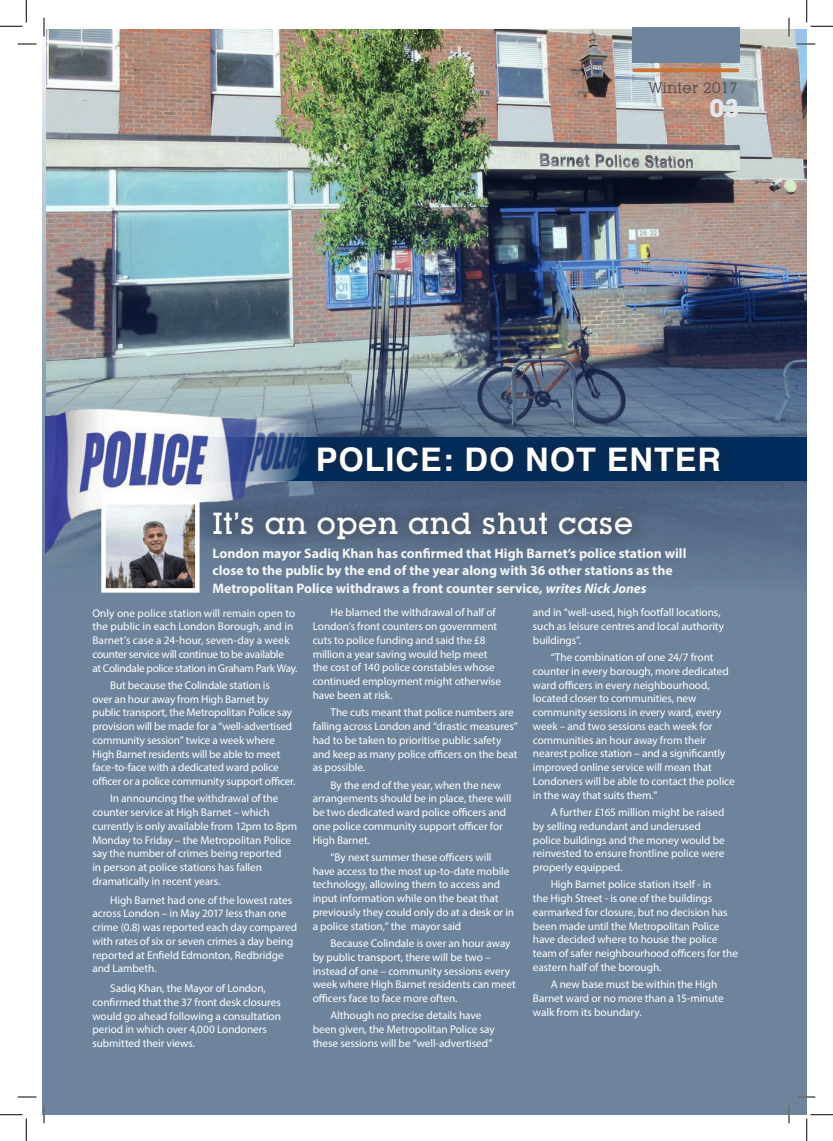
<style>
.page{position:relative;width:833px;height:1141px;background:#fff}
.page>*{position:absolute;margin:0;border:0;box-sizing:border-box;transform-origin:0 0}
.t1{font:700 32.5px "Helvetica";letter-spacing:.03em;color:#fff}
.t2{font:500 30px "Lubalin Graph IT Cby BT";letter-spacing:.02em;color:#fff}
.t3{font:700 25px "Lubalin Graph IT Cby BT";color:#e6e7e9}
.t4{font:15px "Lubalin Graph IT Cby BT";letter-spacing:.02em;color:#4b4c4d}
.t5{font:700 13.75px/17.5px "Myriad Pro";color:#f4f5f6}
.t6{font:11.25px/13.8px "Myriad Pro";letter-spacing:-.005em;color:#fff}
.s1{font-style:italic}
</style>
<div class="page">
<div style="left:42px;top:26px;width:764px;height:1088px;background:#6e849c"></div>
<img style="left:46px;top:30px;width:760px;height:561px">
<div style="left:46px;top:437px;width:760px;height:44px;background:#002d5f"></div>
<svg style="left:633px;top:68px;width:104px;height:4px"></svg>
<img style="left:46px;top:406px;width:262px;height:164px">
<div style="left:632px;top:27px;width:106px;height:36px;background:#6e849c"></div>
<div style="left:196px;top:493px;width:454px;height:64px;background:#231f20;opacity:.86"></div>
<div style="left:298px;top:428px;width:440px;height:63px;background:#231f20;opacity:.86"></div>
<img style="left:106px;top:505px;width:88px;height:82px">
<div style="left:101px;top:500px;width:98px;height:92px;border:4px solid #fff"></div>
<svg style="left:18px;top:43px;width:18px;height:2px"></svg>
<svg style="left:796px;top:43px;width:18px;height:2px"></svg>
<svg style="left:18px;top:1096px;width:18px;height:1px"></svg>
<svg style="left:796px;top:1096px;width:18px;height:1px"></svg>
<svg style="left:43px;top:18px;width:2px;height:18px"></svg>
<svg style="left:43px;top:1104px;width:2px;height:19px"></svg>
<svg style="left:787px;top:18px;width:2px;height:18px"></svg>
<svg style="left:787px;top:1104px;width:2px;height:19px"></svg>
<svg style="left:0;top:0;width:27px;height:27px"></svg>
<svg style="left:0;top:1114px;width:27px;height:26px"></svg>
<svg style="left:806px;top:0;width:26px;height:27px"></svg>
<svg style="left:806px;top:1114px;width:26px;height:26px"></svg>
<h3 class="t4" style="left:648px;top:78px;width:91px">Winter 2017</h3>
<h3 class="t3" style="left:709px;top:93px;width:31px">03</h3>
<h1 class="t1" style="left:315px;top:433px;width:406px">POLICE: DO NOT ENTER</h1>
<h2 class="t2" style="left:212px;top:504px;width:422px">It’s an open and shut case</h2>
<p class="t5" style="left:212px;top:544px;width:475px">London mayor Sadiq Khan has confirmed that High Barnet’s police station will close to the public by the end of the year along with 36 other stations as the<br>Metropolitan Police withdraws a front counter service, <span class="s1">writes Nick Jones</span></p>
<p class="t6" style="left:92px;top:605px;width:206px">Only one police station will remain open to the public in each London Borough, and in Barnet’s case a 24-hour, seven-day a week counter service will continue to be available<br>at Colindale police station in Graham Park Way.</p>
<p class="t6" style="left:92px;top:678px;width:204px;text-indent:18px">But because the Colindale station is<br>over an hour away from High Barnet by public transport, the Metropolitan Police say provision will be made for a “well-advertised community session” twice a week where High Barnet residents will be able to meet face-to-face with a dedicated ward police officer or a police community support officer.</p>
<p class="t6" style="left:92px;top:791px;width:206px;text-indent:18px">In announcing the withdrawal of the counter service at High Barnet – which currently is only available from 12pm to 8pm Monday to Friday – the Metropolitan Police say the number of crimes being reported<br>in person at police stations has fallen dramatically in recent years.</p>
<p class="t6" style="left:92px;top:892px;width:206px;text-indent:18px">High Barnet had one of the lowest rates across London – in May 2017 less than one crime (0.8) was reported each day compared with rates of six or seven crimes a day being reported at Enfield Edmonton, Redbridge and Lambeth.</p>
<p class="t6" style="left:92px;top:981px;width:190px;text-indent:18px">Sadiq Khan, the Mayor of London, confirmed that the 37 front desk closures would go ahead following a consultation period in which over 4,000 Londoners submitted their views.</p>
<p class="t6" style="left:312px;top:605px;width:190px;text-indent:18px">He blamed the withdrawal of half of London’s front counters on government cuts to police funding and said the £8 million a year saving would help meet the cost of 140 police constables whose continued employment might otherwise have been at risk.</p>
<p class="t6" style="left:312px;top:705px;width:206px;text-indent:18px">The cuts meant that police numbers are falling across London and “drastic measures” had to be taken to prioritise public safety and keep as many police officers on the beat as possible.</p>
<p class="t6" style="left:312px;top:777px;width:200px;text-indent:18px">By the end of the year, when the new arrangements should be in place, there will be two dedicated ward police officers and one police community support officer for High Barnet.</p>
<p class="t6" style="left:312px;top:850px;width:203px;text-indent:18px">“By next summer these officers will have access to the most up-to-date mobile technology, allowing them to access and input information while on the beat that previously they could only do at a desk or in a police station,” the mayor said</p>
<p class="t6" style="left:312px;top:936px;width:205px;text-indent:18px">Because Colindale is over an hour away by public transport, there will be two – instead of one – community sessions every week where High Barnet residents can meet officers face to face more often.</p>
<p class="t6" style="left:312px;top:1008px;width:183px;text-align:center">Although no precise details have<br>been given, the Metropolitan Police say these sessions will be “well-advertised”</p>
<p class="t6" style="left:532px;top:605px;width:193px">and in “well-used, high footfall locations, such as leisure centres and local authority buildings”.</p>
<p class="t6" style="left:532px;top:650px;width:203px;text-indent:18px">“The combination of one 24/7 front counter in every borough, more dedicated ward officers in every neighbourhood, located closer to communities, new community sessions in every ward, every week – and two sessions each week for communities an hour away from their nearest police station – and a significantly improved online service will mean that Londoners will be able to contact the police in the way that suits them.”</p>
<p class="t6" style="left:532px;top:805px;width:193px;text-indent:18px">A further £165 million might be raised by selling redundant and underused police buildings and the money would be reinvested to ensure frontline police were properly equipped.</p>
<p class="t6" style="left:532px;top:877px;width:206px;text-indent:18px">High Barnet police station itself - in<br>the High Street - is one of the buildings earmarked for closure, but no decision has been made until the Metropolitan Police have decided where to house the police team of safer neighbourhood officers for the eastern half of the borough.</p>
<p class="t6" style="left:532px;top:977px;width:192px;text-indent:18px">A new base must be within the High<br>Barnet ward or no more than a 15-minute walk from its boundary.</p>
</div>
